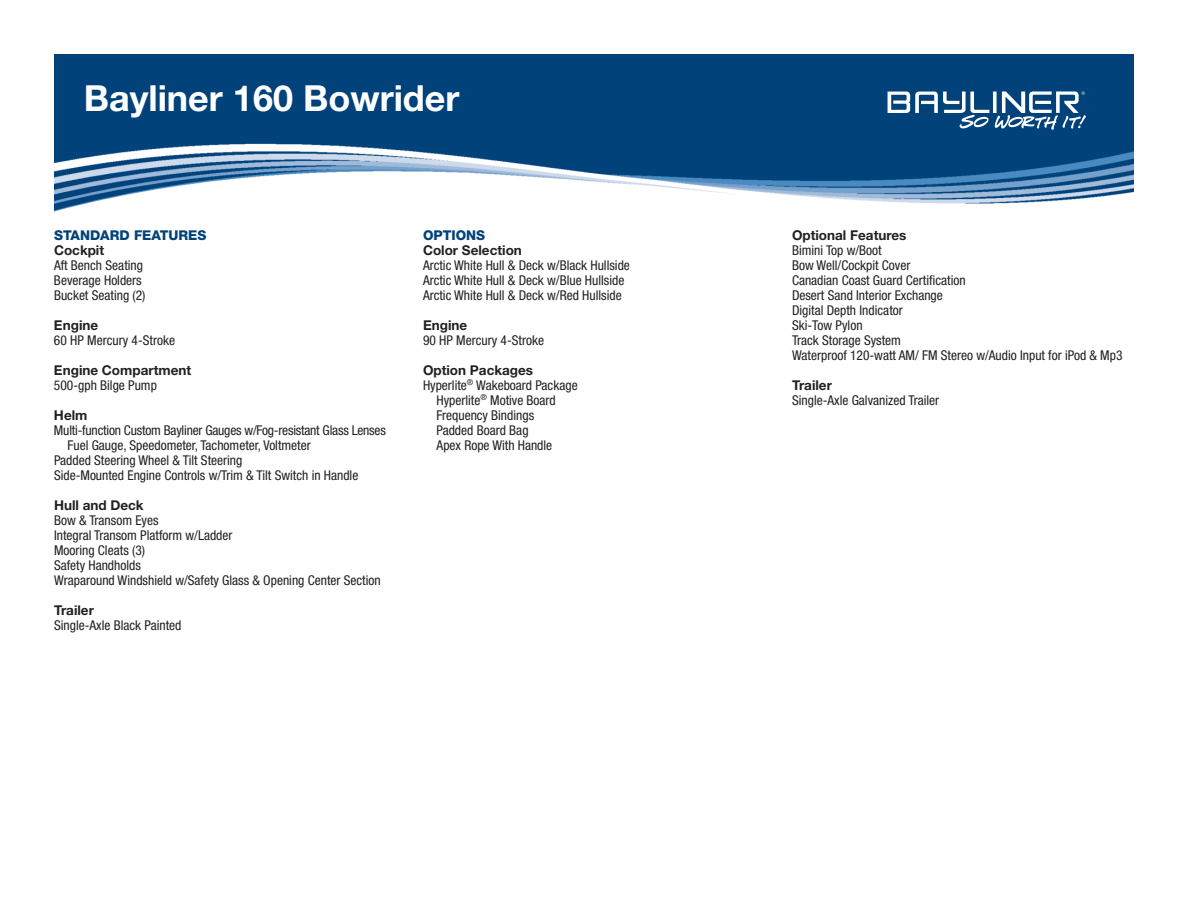
<style>
.page{position:relative;width:1188px;height:918px;background:#fff}
.page>*{position:absolute;margin:0;border:0;box-sizing:border-box;transform-origin:0 0}
.t1{font:700 36px "Helvetica Neue LT Std";color:#fff}
.t2{font:condensed 13.5px/15px "Helvetica Neue LT Std";color:#231f20}
.t3{font:700 13.5px "Helvetica Neue LT Std";color:#231f20}
.t4{font:800 13.5px "Helvetica Neue LT Std";color:#004279}
</style>
<div class="page">
<img style="left:54px;top:54px;width:1080px;height:158px">
<svg style="left:888px;top:91px;width:198px;height:39px"></svg>
<h1 class="t1" style="left:84px;top:85px;width:377px">Bayliner 160 Bowrider</h1>
<p class="t4" style="left:54px;top:230px;width:154px">STANDARD FEATURES</p>
<p class="t3" style="left:54px;top:245px;width:52px">Cockpit</p>
<p class="t2" style="left:54px;top:259px;width:93px">Aft Bench Seating<br>Beverage Holders<br>Bucket Seating (2)</p>
<p class="t3" style="left:54px;top:320px;width:46px">Engine</p>
<p class="t2" style="left:54px;top:334px;width:123px">60 HP Mercury 4-Stroke</p>
<p class="t3" style="left:54px;top:365px;width:139px">Engine Compartment</p>
<p class="t2" style="left:54px;top:379px;width:104px">500-gph Bilge Pump</p>
<p class="t3" style="left:54px;top:410px;width:35px">Helm</p>
<p class="t2" style="left:54px;top:424px;width:333px">Multi-function Custom Bayliner Gauges w/Fog-resistant Glass Lenses</p>
<p class="t2" style="left:68px;top:439px;width:245px">Fuel Gauge, Speedometer, Tachometer, Voltmeter</p>
<p class="t2" style="left:54px;top:454px;width:190px">Padded Steering Wheel &amp; Tilt Steering</p>
<p class="t2" style="left:54px;top:469px;width:306px">Side-Mounted Engine Controls w/Trim &amp; Tilt Switch in Handle</p>
<p class="t3" style="left:54px;top:500px;width:91px">Hull and Deck</p>
<p class="t2" style="left:54px;top:514px;width:328px">Bow &amp; Transom Eyes<br>Integral Transom Platform w/Ladder<br>Mooring Cleats (3)<br>Safety Handholds<br>Wraparound Windshield w/Safety Glass &amp; Opening Center Section</p>
<p class="t3" style="left:54px;top:605px;width:41px">Trailer</p>
<p class="t2" style="left:54px;top:619px;width:129px">Single-Axle Black Painted</p>
<p class="t4" style="left:423px;top:230px;width:64px">OPTIONS</p>
<p class="t3" style="left:423px;top:245px;width:100px">Color Selection</p>
<p class="t2" style="left:423px;top:259px;width:208px">Arctic White Hull &amp; Deck w/Black Hullside<br>Arctic White Hull &amp; Deck w/Blue Hullside<br>Arctic White Hull &amp; Deck w/Red Hullside</p>
<p class="t3" style="left:423px;top:320px;width:46px">Engine</p>
<p class="t2" style="left:423px;top:334px;width:123px">90 HP Mercury 4-Stroke</p>
<p class="t3" style="left:423px;top:365px;width:112px">Option Packages</p>
<p class="t2" style="left:423px;top:379px;width:156px">Hyperlite<sup>®</sup> Wakeboard Package</p>
<p class="t2" style="left:436px;top:394px;width:121px">Hyperlite<sup>®</sup> Motive Board</p>
<p class="t2" style="left:436px;top:409px;width:99px">Frequency Bindings</p>
<p class="t2" style="left:436px;top:424px;width:94px">Padded Board Bag</p>
<p class="t2" style="left:436px;top:439px;width:117px">Apex Rope With Handle</p>
<p class="t3" style="left:792px;top:230px;width:116px">Optional Features</p>
<p class="t2" style="left:792px;top:244px;width:332px">Bimini Top w/Boot<br>Bow Well/Cockpit Cover<br>Canadian Coast Guard Certification<br>Desert Sand Interior Exchange<br>Digital Depth Indicator<br>Ski-Tow Pylon<br>Track Storage System<br>Waterproof 120-watt AM/ FM Stereo w/Audio Input for iPod &amp; Mp3</p>
<p class="t3" style="left:792px;top:380px;width:41px">Trailer</p>
<p class="t2" style="left:792px;top:394px;width:149px">Single-Axle Galvanized Trailer</p>
</div>
